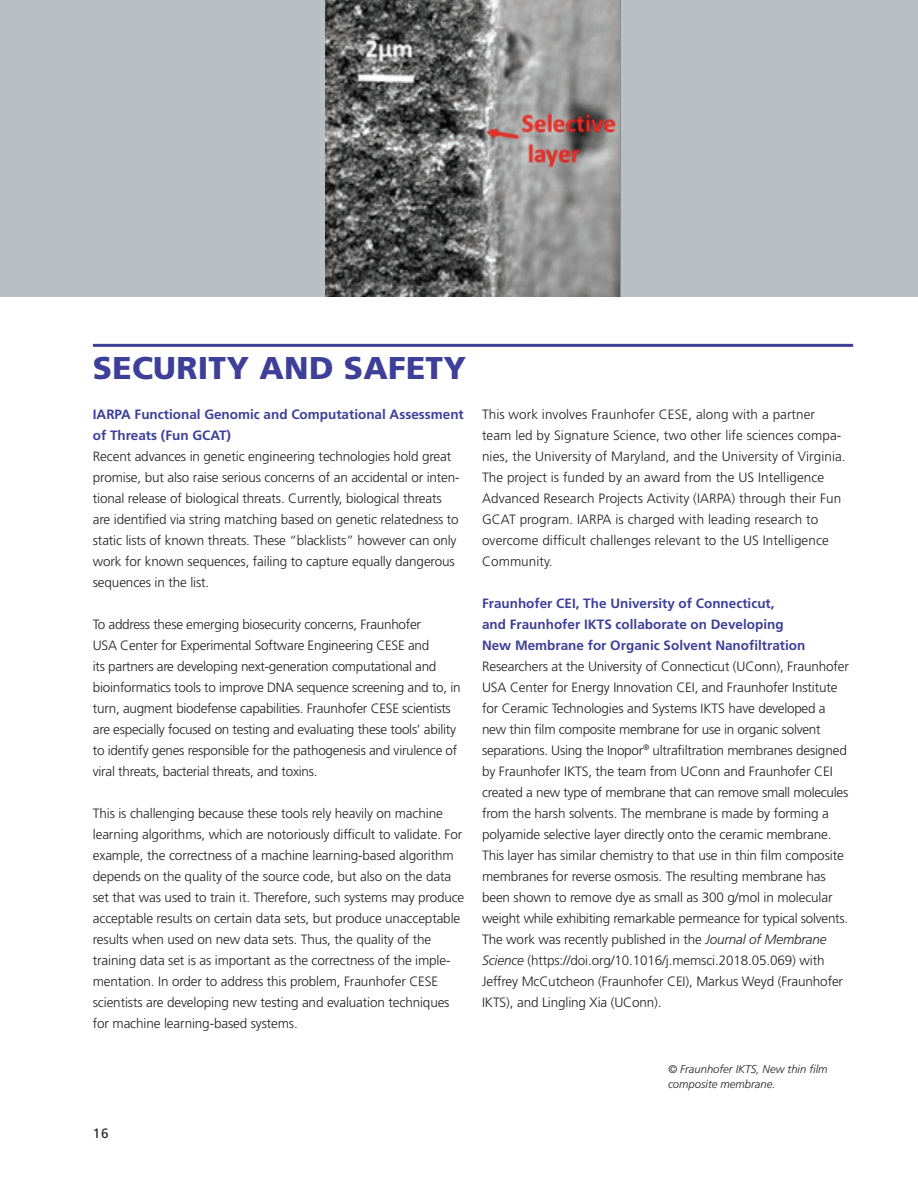
<style>
.page{position:relative;width:918px;height:1188px;background:#fff}
.page>*{position:absolute;margin:0;border:0;box-sizing:border-box;transform-origin:0 0}
.t1{font:900 31.5px "Frutiger LT Std";letter-spacing:.01em;color:#3e3f99}
.t2{font:300 13.5px/21px "Frutiger LT Std";letter-spacing:-.01em;color:#231f20}
.t3{font:700 13.5px/21px "Frutiger LT Std";color:#3e3f99}
.t4{font:13.5px "Frutiger LT Std";color:#231f20}
.t5{font:italic 300 11.25px/15px "Frutiger LT Std";color:#231f20}
.s1{font-style:italic}
</style>
<div class="page">
<div style="left:0;top:0;width:918px;height:297px;background:#babfc3"></div>
<hr style="left:93px;top:344px;width:760px;height:3px;background:#3e3f99">
<img style="left:325px;top:0;width:295px;height:297px">
<p class="t1" style="left:93px;top:348px;width:375px">SECURITY AND SAFETY</p>
<p class="t3" style="left:93px;top:404px;width:373px">IARPA Functional Genomic and Computational Assessment of Threats (Fun GCAT)</p>
<p class="t2" style="left:93px;top:446px;width:368px">Recent advances in genetic engineering technologies hold great promise, but also raise serious concerns of an accidental or inten&shy;tional release of biological threats. Currently, biological threats are identified via string matching based on genetic relatedness to static lists of known threats. These “blacklists” however can only work for known sequences, failing to capture equally dangerous sequences in the list.</p>
<p class="t2" style="left:93px;top:614px;width:369px">To address these emerging biosecurity concerns, Fraunhofer<br>USA Center for Experimental Software Engineering CESE and<br>its partners are developing next-generation computational and bioinformatics tools to improve DNA sequence screening and to, in turn, augment biodefense capabilities. Fraunhofer CESE scientists are especially focused on testing and evaluating these tools’ ability to identify genes responsible for the pathogenesis and virulence of viral threats, bacterial threats, and toxins.</p>
<p class="t2" style="left:93px;top:803px;width:373px">This is challenging because these tools rely heavily on machine learning algorithms, which are notoriously difficult to validate. For example, the correctness of a machine learning-based algorithm depends on the quality of the source code, but also on the data set that was used to train it. Therefore, such systems may produce acceptable results on certain data sets, but produce unacceptable results when used on new data sets. Thus, the quality of the training data set is as important as the correctness of the imple&shy;mentation. In order to address this problem, Fraunhofer CESE scientists are developing new testing and evaluation techniques for machine learning-based systems.</p>
<p class="t4" style="left:93px;top:1125px;width:17px">16</p>
<p class="t2" style="left:482px;top:404px;width:365px">This work involves Fraunhofer CESE, along with a partner team led by Signature Science, two other life sciences compa&shy;nies, the University of Maryland, and the University of Virginia.<br>The project is funded by an award from the US Intelligence Advanced Research Projects Activity (IARPA) through their Fun GCAT program. IARPA is charged with leading research to overcome difficult challenges relevant to the US Intelligence Community.</p>
<p class="t3" style="left:482px;top:593px;width:325px">Fraunhofer CEI, The University of Connecticut,<br>and Fraunhofer IKTS collaborate on Developing<br>New Membrane for Organic Solvent Nanofiltration</p>
<p class="t2" style="left:482px;top:656px;width:369px">Researchers at the University of Connecticut (UConn), Fraunhofer USA Center for Energy Innovation CEI, and Fraunhofer Institute for Ceramic Technologies and Systems IKTS have developed a new thin film composite membrane for use in organic solvent separations. Using the Inopor<sup>®</sup> ultrafiltration membranes designed by Fraunhofer IKTS, the team from UConn and Fraunhofer CEI created a new type of membrane that can remove small molecules from the harsh solvents. The membrane is made by forming a polyamide selective layer directly onto the ceramic membrane.<br>This layer has similar chemistry to that use in thin film composite membranes for reverse osmosis. The resulting membrane has been shown to remove dye as small as 300 g/mol in molecular weight while exhibiting remarkable permeance for typical solvents.<br>The work was recently published in the <span class="s1">Journal of Membrane Science</span> (https://doi.org/10.1016/j.memsci.2018.05.069) with Jeffrey McCutcheon (Fraunhofer CEI), Markus Weyd (Fraunhofer IKTS), and Lingling Xia (UConn).</p>
<p class="t5" style="left:668px;top:1062px;width:161px">© Fraunhofer IKTS, New thin film composite membrane.</p>
</div>
